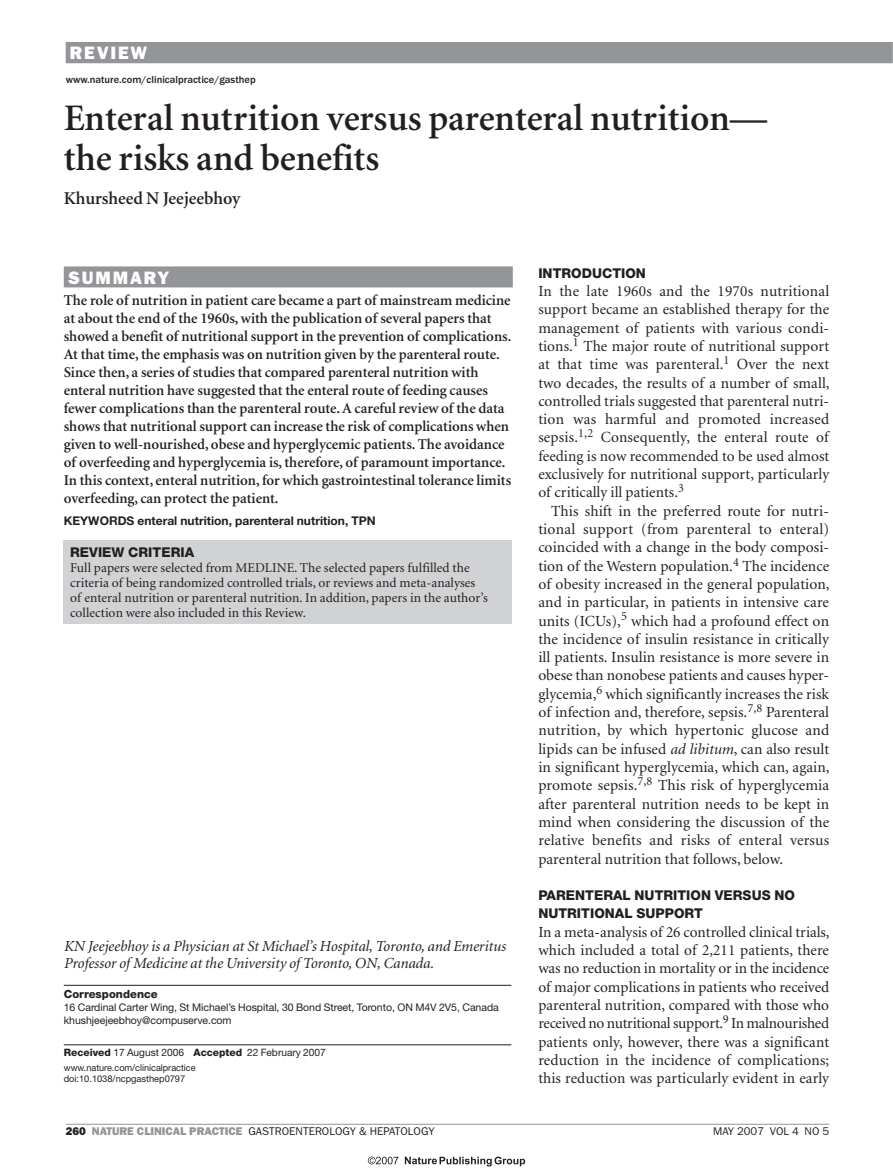
<style>
.page{position:relative;width:893px;height:1174px;background:#fff}
.page>*{position:absolute;margin:0;border:0;box-sizing:border-box;transform-origin:0 0}
.t1{font:600 37.5px/40.5px "Minion";letter-spacing:-.005em;color:#231f20}
.t2{font:600 18px "Minion";letter-spacing:-.005em;color:#231f20}
.t3{font:800 18px "Franklin Gothic";letter-spacing:.1em;color:#fff}
.t4{font:15.45px/18.3px "Minion";letter-spacing:.005em;color:#231f20;text-align:justify}
.t5{font:italic 15.3px/16.5px "Minion";letter-spacing:-.005em;color:#231f20}
.t6{font:600 15px/18px "Minion";letter-spacing:-.005em;color:#231f20}
.t7{font:13.5px/15px "Minion";color:#231f20}
.t8{font:800 13.5px/18.3px "Helvetica Neue";color:#231f20}
.t9{font:700 12px "Helvetica Neue";color:#231f20}
.t10{font:11.25px "Franklin Gothic";color:#231f20}
.t11{font:800 11.25px "Helvetica Neue";letter-spacing:.005em;color:#231f20}
.t12{font:10.5px/12.8px "Helvetica Neue";letter-spacing:-.005em;color:#231f20}
.t13{font:500 10.5px "Franklin Gothic";color:#231f20}
.t14{font:10.2px "Helvetica Neue";letter-spacing:-.005em;color:#231f20}
.t15{font:9.3px/11.2px "Helvetica Neue";letter-spacing:-.005em;color:#231f20}
.s1{font-weight:800}
.s2{font-style:italic}
.s3{font-weight:800;color:#939598}
</style>
<div class="page">
<div style="left:66px;top:42px;width:827px;height:21px;background:#939598"></div>
<hr style="left:64px;top:985px;width:447px;height:1px;background:#231f20">
<hr style="left:64px;top:1044px;width:447px;height:1px;background:#231f20">
<div style="left:64px;top:540px;width:448px;height:84px;background:#d1d2d4"></div>
<div style="left:64px;top:266px;width:449px;height:21px;background:#939598"></div>
<hr style="left:66px;top:1123px;width:763px;height:1px;background:#939598">
<svg style="left:405px;top:1156px;width:120px;height:10px"></svg>
<svg style="left:368px;top:1156px;width:30px;height:8px"></svg>
<p class="t3" style="left:70px;top:47px;width:79px">REVIEW</p>
<p class="t13" style="left:66px;top:75px;width:192px">www.nature.com/clinicalpractice/gasthep</p>
<h1 class="t1" style="left:64px;top:101px;width:705px">Enteral nutrition versus parenteral nutrition— the risks and benefits</h1>
<p class="t2" style="left:64px;top:191px;width:178px">Khursheed N Jeejeebhoy</p>
<p class="t3" style="left:68px;top:271px;width:103px">SUMMARY</p>
<p class="t6" style="left:64px;top:292px;width:449px">The role of nutrition in patient care became a part of mainstream medicine at about the end of the 1960s, with the publication of several papers that showed a benefit of nutritional support in the prevention of complications.<br>At that time, the emphasis was on nutrition given by the parenteral route.<br>Since then, a series of studies that compared parenteral nutrition with enteral nutrition have suggested that the enteral route of feeding causes fewer complications than the parenteral route. A careful review of the data shows that nutritional support can increase the risk of complications when given to well-nourished, obese and hyperglycemic patients. The avoidance of overfeeding and hyperglycemia is, therefore, of paramount importance.<br>In this context, enteral nutrition, for which gastrointestinal tolerance limits overfeeding, can protect the patient.</p>
<p class="t9" style="left:64px;top:516px;width:313px">KEYWORDS enteral nutrition, parenteral nutrition, TPN</p>
<p class="t8" style="left:70px;top:544px;width:126px">REVIEW CRITERIA</p>
<p class="t7" style="left:70px;top:561px;width:419px">Full papers were selected from MEDLINE. The selected papers fulfilled the criteria of being randomized controlled trials, or reviews and meta-analyses of enteral nutrition or parenteral nutrition. In addition, papers in the author’s collection were also included in this Review.</p>
<p class="t5" style="left:64px;top:939px;width:443px">KN Jeejeebhoy is a Physician at St Michael’s Hospital, Toronto, and Emeritus<br>Professor of Medicine at the University of Toronto, ON, Canada.</p>
<p class="t11" style="left:64px;top:990px;width:95px">Correspondence</p>
<p class="t12" style="left:64px;top:1002px;width:437px">16 Cardinal Carter Wing, St Michael’s Hospital, 30 Bond Street, Toronto, ON M4V 2V5, Canada khushjeejeebhoy@compuserve.com</p>
<p class="t14" style="left:64px;top:1048px;width:264px"><span class="s1">Received</span> 17 August 2006 <span class="s1">Accepted</span> 22 February 2007</p>
<p class="t15" style="left:64px;top:1063px;width:133px">www.nature.com/clinicalpractice doi:10.1038/ncpgasthep0797</p>
<p class="t8" style="left:538px;top:265px;width:109px">INTRODUCTION</p>
<p class="t4" style="left:538px;top:283px;width:293px">In the late 1960s and the 1970s nutritional support became an established therapy for the management of patients with various condi&shy;tions.<sup>1</sup> The major route of nutritional support at that time was parenteral.<sup>1</sup> Over the next two decades, the results of a number of small, controlled trials suggested that parenteral nutri&shy;tion was harmful and promoted increased sepsis.<sup>1,2</sup> Consequently, the enteral route of feeding is now recommended to be used almost exclusively for nutritional support, particularly of critically ill patients.<sup>3</sup></p>
<p class="t4" style="left:538px;top:503px;width:293px;text-indent:13px">This shift in the preferred route for nutri&shy;tional support (from parenteral to enteral) coincided with a change in the body composi&shy;tion of the Western population.<sup>4</sup> The incidence of obesity increased in the general population, and in particular, in patients in intensive care units (ICUs),<sup>5</sup> which had a profound effect on the incidence of insulin resistance in critically ill patients. Insulin resistance is more severe in obese than nonobese patients and causes hyper&shy;glycemia,<sup>6</sup> which significantly increases the risk of infection and, therefore, sepsis.<sup>7,8</sup> Parenteral nutrition, by which hypertonic glucose and lipids can be infused <span class="s2">ad libitum</span>, can also result in significant hyperglycemia, which can, again, promote sepsis.<sup>7,8</sup> This risk of hyperglycemia after parenteral nutrition needs to be kept in mind when considering the discussion of the relative benefits and risks of enteral versus parenteral nutrition that follows, below.</p>
<p class="t8" style="left:538px;top:887px;width:258px">PARENTERAL NUTRITION VERSUS NO<br>NUTRITIONAL SUPPORT</p>
<p class="t4" style="left:538px;top:924px;width:293px">In a meta-analysis of 26 controlled clinical trials, which included a total of 2,211 patients, there was no reduction in mortality or in the incidence of major complications in patients who received parenteral nutrition, compared with those who received no nutritional support.<sup>9</sup> In mal nourished patients only, however, there was a significant reduction in the incidence of complications; this reduction was particularly evident in early</p>
<p class="t10" style="left:66px;top:1127px;width:371px"><span class="s1">260</span> <span class="s3">NATURE CLINICAL PRACTICE</span> GASTROENTEROLOGY &amp; HEPATOLOGY</p>
<p class="t10" style="left:713px;top:1127px;width:117px">MAY 2007 VOL 4 NO 5</p>
</div>
